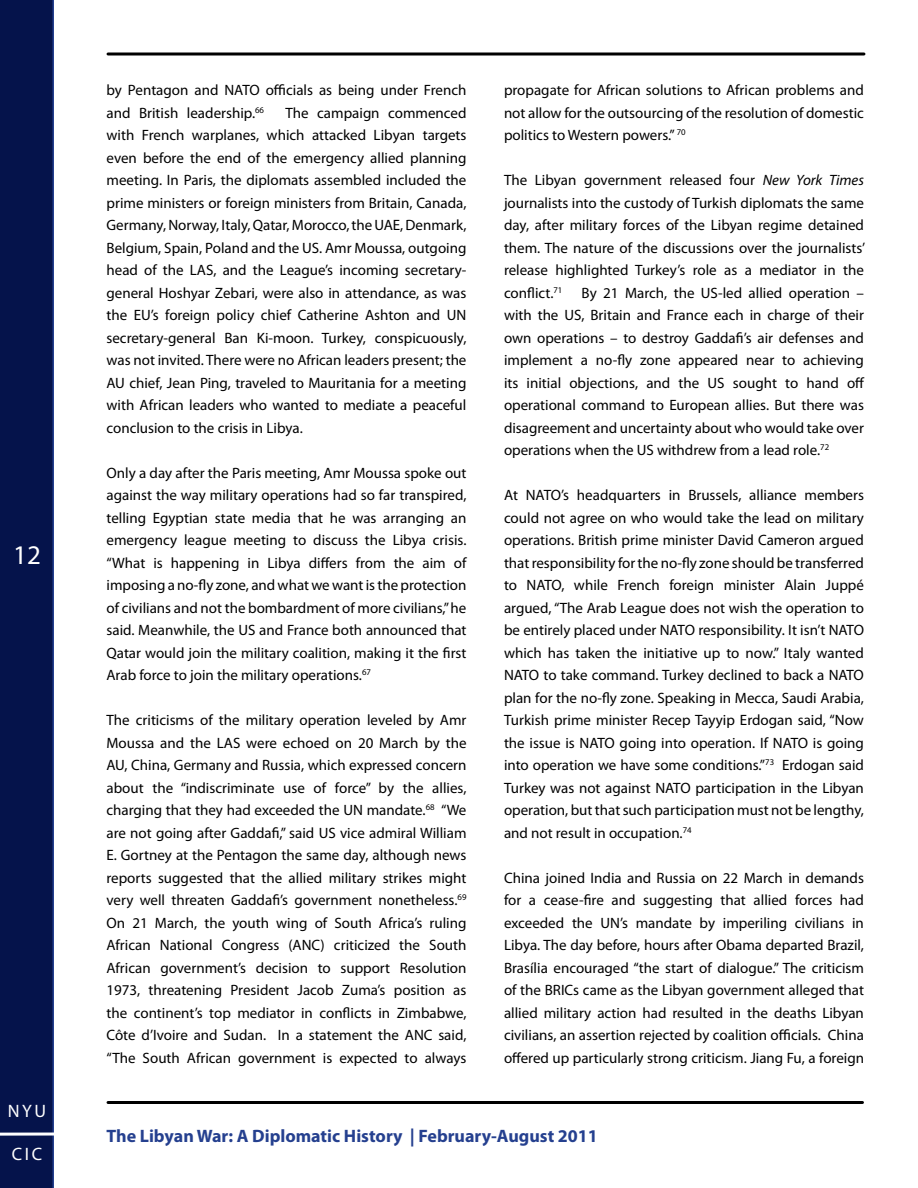
<style>
.page{position:relative;width:918px;height:1188px;background:#fff}
.page>*{position:absolute;margin:0;border:0;box-sizing:border-box;transform-origin:0 0}
.t1{font:27px "Myriad Pro";color:#fff}
.t2{font:700 18px "Myriad Pro";color:#25408f}
.t3{font:18px "Myriad Pro";letter-spacing:.15em;color:#fff}
.Body{font:15px/22.5px "Myriad Pro";color:#000;text-align:justify}
.s1{font-style:italic}
</style>
<div class="page">
<div style="left:0;top:0;width:54px;height:1188px;background:#05134b"></div>
<hr style="left:0;top:1133px;width:54px;height:3px;background:#fff">
<svg style="left:108px;top:52px;width:756px;height:4px;background:#3f3f3f"></svg>
<hr style="left:108px;top:1101px;width:754px;height:3px;background:#000">
<h1 class="t1" style="left:13px;top:538px;width:29px">12</h1>
<p class="t3" style="left:8px;top:1100px;width:40px">NYU</p>
<p class="t3" style="left:12px;top:1143px;width:32px">CIC</p>
<p class="Body" style="left:106px;top:79px;width:361px">by Pentagon and NATO officials as being under French and British leadership.<sup>66</sup></p>
<p class="Body" style="left:106px;top:101px;width:362px;text-indent:179px">The campaign commenced with French warplanes, which attacked Libyan targets even before the end of the emergency allied planning meeting. In Paris, the diplomats assembled included the prime ministers or foreign ministers from Britain, Canada, Germany, Norway, Italy, Qatar, Morocco, the UAE, Denmark, Belgium, Spain, Poland and the US. Amr Moussa, outgoing head of the LAS, and the League’s incoming secretary&shy;general Hoshyar Zebari, were also in attendance, as was the EU’s foreign policy chief Catherine Ashton and UN secretary-general Ban Ki-moon. Turkey, conspicuously, was not invited. There were no African leaders present; the AU chief, Jean Ping, traveled to Mauritania for a meeting with African leaders who wanted to mediate a peaceful conclusion to the crisis in Libya.</p>
<p class="Body" style="left:106px;top:461px;width:362px">Only a day after the Paris meeting, Amr Moussa spoke out against the way military operations had so far transpired, telling Egyptian state media that he was arranging an emergency league meeting to discuss the Libya crisis. “What is happening in Libya differs from the aim of imposing a no-fly zone, and what we want is the protection of civilians and not the bombardment of more civilians,” he said. Meanwhile, the US and France both announced that Qatar would join the military coalition, making it the first Arab force to join the military operations.<sup>67</sup></p>
<p class="Body" style="left:106px;top:709px;width:362px">The criticisms of the military operation leveled by Amr Moussa and the LAS were echoed on 20 March by the AU, China, Germany and Russia, which expressed concern about the “indiscriminate use of force” by the allies, charging that they had exceeded the UN mandate.<sup>68</sup> “We are not going after Gaddafi,” said US vice admiral William E. Gortney at the Pentagon the same day, although news reports suggested that the allied military strikes might very well threaten Gaddafi’s government nonetheless.<sup>69<br></sup>On 21 March, the youth wing of South Africa’s ruling African National Congress (ANC) criticized the South African government’s decision to support Resolution 1973, threatening President Jacob Zuma’s position as the continent’s top mediator in conflicts in Zimbabwe, Côte d’Ivoire and Sudan. In a statement the ANC said, “The South African government is expected to always</p>
<p class="Body" style="left:504px;top:79px;width:361px">propagate for African solutions to African problems and not allow for the outsourcing of the resolution of domestic politics to Western powers.” <sup>70</sup></p>
<p class="Body" style="left:504px;top:169px;width:363px">The Libyan government released four <span class="s1">New York Times </span>journalists into the custody of Turkish diplomats the same day, after military forces of the Libyan regime detained them. The nature of the discussions over the journalists’ release highlighted Turkey’s role as a mediator in the conflict.<sup>71</sup></p>
<p class="Body" style="left:504px;top:281px;width:362px;text-indent:78px">By 21 March, the US-led allied operation – with the US, Britain and France each in charge of their own operations – to destroy Gaddafi’s air defenses and implement a no-fly zone appeared near to achieving its initial objections, and the US sought to hand off operational command to European allies. But there was disagreement and uncertainty about who would take over operations when the US withdrew from a lead role.<sup>72</sup></p>
<p class="Body" style="left:504px;top:484px;width:362px">At NATO’s headquarters in Brussels, alliance members could not agree on who would take the lead on military operations. British prime minister David Cameron argued that responsibility for the no-fly zone should be transferred to NATO, while French foreign minister Alain Juppé argued, “The Arab League does not wish the operation to be entirely placed under NATO responsibility. It isn’t NATO which has taken the initiative up to now.” Italy wanted NATO to take command. Turkey declined to back a NATO plan for the no-fly zone. Speaking in Mecca, Saudi Arabia, Turkish prime minister Recep Tayyip Erdogan said, “Now the issue is NATO going into operation. If NATO is going into operation we have some conditions.”<sup>73</sup> Erdogan said Turkey was not against NATO participation in the Libyan operation, but that such participation must not be lengthy, and not result in occupation.<sup>74</sup></p>
<p class="Body" style="left:504px;top:866px;width:362px">China joined India and Russia on 22 March in demands for a cease-fire and suggesting that allied forces had exceeded the UN’s mandate by imperiling civilians in Libya. The day before, hours after Obama departed Brazil, Brasília encouraged “the start of dialogue.” The criticism of the BRICs came as the Libyan government alleged that allied military action had resulted in the deaths Libyan civilians, an assertion rejected by coalition officials. China offered up particularly strong criticism. Jiang Fu, a foreign</p>
<p class="t2" style="left:106px;top:1125px;width:493px">The Libyan War: A Diplomatic History | February-August 2011</p>
</div>
